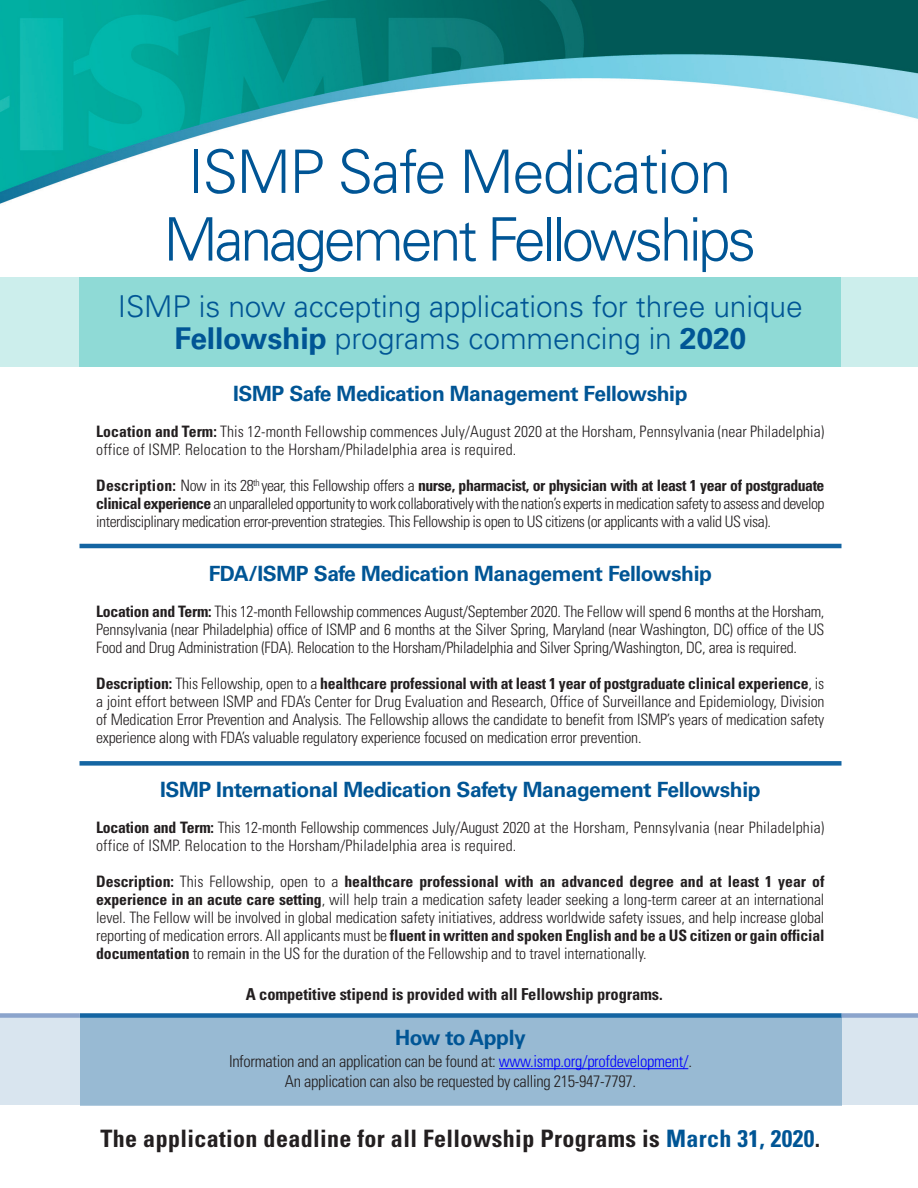
<style>
.page{position:relative;width:918px;height:1188px;background:#fff}
.page>*{position:absolute;margin:0;border:0;box-sizing:border-box;transform-origin:0 0}
.t1{font:300 60px/67.7px "Univers LT Std";letter-spacing:-.055em;color:#005595;text-align:center;scale:.96 1}
.t2{font:300 30px/32px "Univers LT Std";letter-spacing:-.005em;color:#005595;text-align:center}
.t3{font:700 condensed 24px "Univers LT Std";letter-spacing:.015em;color:#231f20}
.t4{font:700 21px "Univers LT Std";letter-spacing:-.02em;color:#005595}
.t5{font:300 condensed 16.5px/19.8px "Univers LT Std";letter-spacing:-.02em;color:#231f20;text-align:center}
.t6{font:700 condensed 16.5px "Univers LT Std";letter-spacing:-.01em;color:#231f20}
.t7{font:300 condensed 15.75px/18px "Univers LT Std";letter-spacing:.005em;color:#231f20;text-align:justify}
.s1{font-weight:700}
.s2{color:#00f}
.s3{color:#005595}
</style>
<div class="page">
<img style="left:0;top:0;width:918px;height:204px">
<div style="left:0;top:1016px;width:918px;height:89px;background:#005595;opacity:.15"></div>
<hr style="left:499px;top:1068px;width:189px;height:1px;background:#00f">
<div style="left:0;top:278px;width:918px;height:90px;background:#00aca2;opacity:.2"></div>
<div style="left:80px;top:1013px;width:762px;height:5px;background:#1465a2"></div>
<div style="left:842px;top:1013px;width:76px;height:5px;background:#8ba4cc"></div>
<div style="left:0;top:1013px;width:80px;height:5px;background:#8ba4cc"></div>
<hr style="left:80px;top:544px;width:762px;height:4px;background:#1465a2">
<div style="left:80px;top:761px;width:762px;height:5px;background:#1465a2"></div>
<h1 class="t1" style="left:164px;top:143px;width:619px">ISMP Safe Medication<br>Management Fellowships</h1>
<h2 class="t2" style="left:118px;top:293px;width:686px">ISMP is now accepting applications for three unique<br><span class="s1">Fellowship</span> programs commencing in <span class="s1">2020</span></h2>
<h3 class="t4" style="left:233px;top:386px;width:456px">ISMP Safe Medication Management Fellowship</h3>
<p class="t7" style="left:96px;top:424px;width:730px"><span class="s1">Location and Term:</span> This 12-month Fellowship commences July/August 2020 at the Horsham, Pennsylvania (near Philadelphia) office of ISMP. Relocation to the Horsham/Philadelphia area is required.</p>
<p class="t7" style="left:96px;top:478px;width:730px"><span class="s1">Description:</span> Now in its 28<sup>th</sup> year, this Fellowship offers a <span class="s1">nurse, pharmacist, or physician with at least 1 year of postgraduate clinical experience</span> an unparalleled opportunity to work collaboratively with the nation’s experts in medication safety to assess and develop interdisciplinary medication error-prevention strategies. This Fellowship is open to US citizens (or applicants with a valid US visa).</p>
<h3 class="t4" style="left:209px;top:566px;width:505px">FDA/ISMP Safe Medication Management Fellowship</h3>
<p class="t7" style="left:96px;top:604px;width:730px"><span class="s1">Location and Term:</span> This 12-month Fellowship commences August/September 2020. The Fellow will spend 6 months at the Horsham, Pennsylvania (near Philadelphia) office of ISMP and 6 months at the Silver Spring, Maryland (near Washington, DC) office of the US Food and Drug Administration (FDA). Relocation to the Horsham/Philadelphia and Silver Spring/Washington, DC, area is required.</p>
<p class="t7" style="left:96px;top:676px;width:730px"><span class="s1">Description:</span> This Fellowship, open to a <span class="s1">healthcare professional with at least 1 year of postgraduate clinical experience</span>, is a joint effort between ISMP and FDA’s Center for Drug Evaluation and Research, Office of Surveillance and Epidemiology, Division of Medication Error Prevention and Analysis. The Fellowship allows the candidate to benefit from ISMP’s years of medication safety experience along with FDA’s valuable regulatory experience focused on medication error prevention.</p>
<h3 class="t4" style="left:160px;top:782px;width:602px">ISMP International Medication Safety Management Fellowship</h3>
<p class="t7" style="left:96px;top:820px;width:730px"><span class="s1">Location and Term:</span> This 12-month Fellowship commences July/August 2020 at the Horsham, Pennsylvania (near Philadelphia) office of ISMP. Relocation to the Horsham/Philadelphia area is required.</p>
<p class="t7" style="left:96px;top:874px;width:730px"><span class="s1">Description:</span> This Fellowship, open to a <span class="s1">healthcare professional with an advanced degree and at least 1 year of experience in an acute care setting</span>, will help train a medication safety leader seeking a long-term career at an international level. The Fellow will be involved in global medication safety initiatives, address worldwide safety issues, and help increase global reporting of medication errors. All applicants must be <span class="s1">fluent in written and spoken English and be a US citizen or gain official documentation</span> to remain in the US for the duration of the Fellowship and to travel internationally.</p>
<p class="t6" style="left:246px;top:988px;width:418px">A competitive stipend is provided with all Fellowship programs.</p>
<h3 class="t4" style="left:395px;top:1030px;width:132px">How to Apply</h3>
<p class="t5" style="left:229px;top:1053px;width:464px">Information and an application can be found at: <span class="s2">www.ismp.org/profdevelopment/</span>.<br>An application can also be requested by calling 215-947-7797.</p>
<h3 class="t3" style="left:101px;top:1130px;width:721px">The application deadline for all Fellowship Programs is <span class="s3">March 31, 2020</span>.</h3>
</div>
